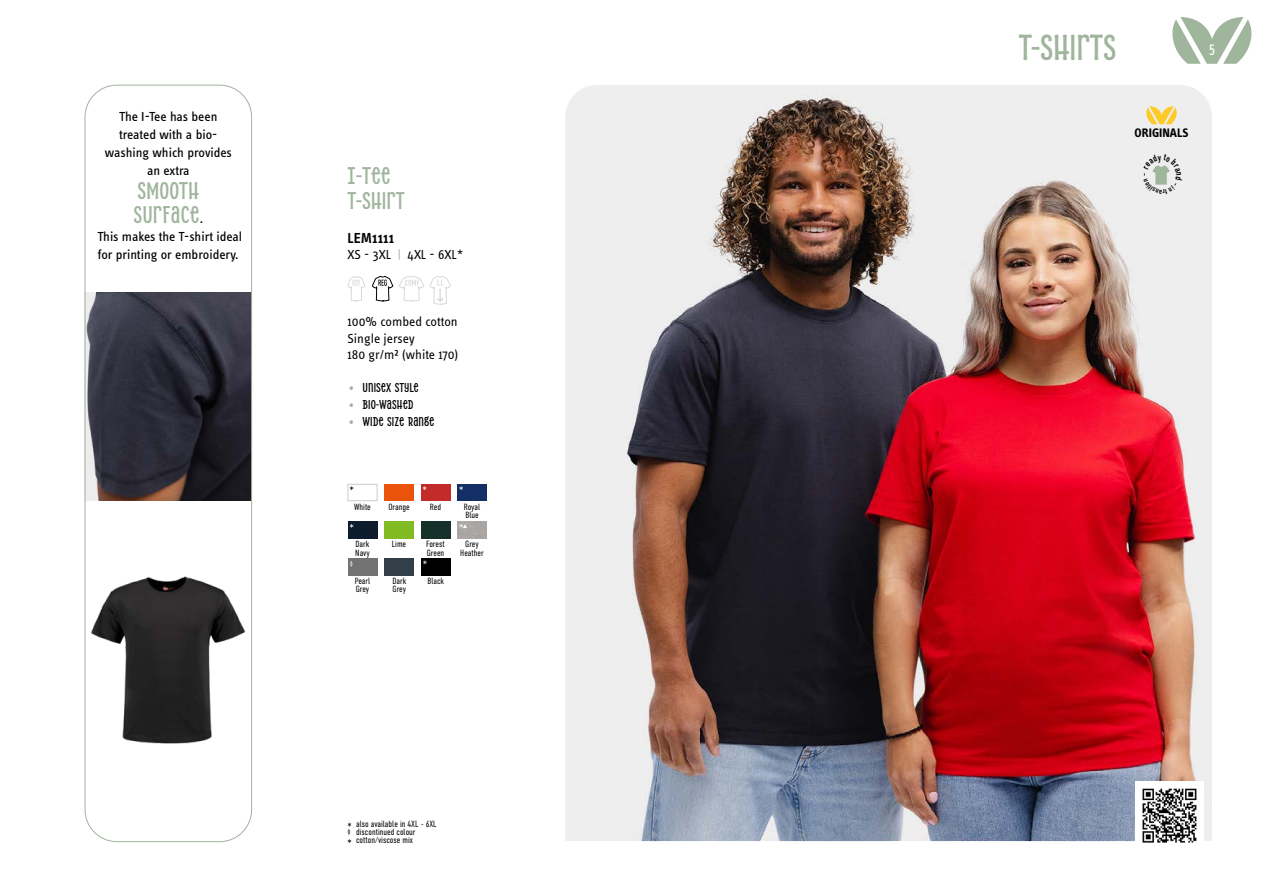
<style>
.page{position:relative;width:1263px;height:893px;background:#fff}
.page>*{position:absolute;margin:0;border:0;box-sizing:border-box;transform-origin:0 0}
.t1{font:700 36px "Alasassy Caps";color:#9fb59c}
.t2{font:700 24px/24px "Alasassy Caps";letter-spacing:.01em;color:#9fb59c}
.t3{font:600 15px "Info Text Pro";color:#000}
.t4{font:700 15px "Alasassy Caps";color:#fff}
.t5{font:13.5px/18px "Info Text Pro";color:#000;text-align:center}
.t6{font:13.5px/16.6px "Info Text Pro";color:#000}
.t7{font:700 12.75px "Alasassy Caps";letter-spacing:.005em;color:#000}
.t8{font:700 12.75px "Info Text Pro";color:#000}
.t9{font:300 9px/8.2px "DIN Condensed";color:#000}
.t10{font:300 9px "DIN Condensed";color:#fff}
.s1{font-family:"Info Text Pro";font-weight:400;font-size:13.5px;color:#000}
.s2{color:#9fb59c}
.s3{font-family:"PF Fuel Grime";font-weight:400;color:#9fb59c}
</style>
<div class="page">
<svg style="left:1172px;top:17px;width:80px;height:47px"></svg>
<img style="left:565px;top:85px;width:647px;height:756px">
<img style="left:87px;top:292px;width:163px;height:208px">
<div style="left:348px;top:522px;width:29px;height:17px;background:#0d1c2c"></div>
<div style="left:384px;top:522px;width:30px;height:17px;background:#80bb23"></div>
<div style="left:421px;top:522px;width:29px;height:17px;background:#15312a"></div>
<div style="left:348px;top:558px;width:29px;height:17px;background:#717271"></div>
<div style="left:421px;top:558px;width:30px;height:17px;background:#000"></div>
<div style="left:348px;top:484px;width:29px;height:17px;background:#fff;border:1px solid #cbcdcd"></div>
<div style="left:384px;top:484px;width:30px;height:17px;background:#ea540a"></div>
<div style="left:421px;top:484px;width:29px;height:17px;background:#c32b2b"></div>
<div style="left:457px;top:484px;width:30px;height:17px;background:#132f66"></div>
<div style="left:384px;top:558px;width:30px;height:17px;background:#323e48"></div>
<svg style="left:423px;top:560px;width:4px;height:4px"></svg>
<svg style="left:459px;top:486px;width:4px;height:4px"></svg>
<svg style="left:1146px;top:106px;width:31px;height:18px"></svg>
<img style="left:84px;top:561px;width:169px;height:198px">
<svg style="left:347px;top:276px;width:18px;height:26px"></svg>
<svg style="left:372px;top:275px;width:79px;height:30px"></svg>
<div style="left:1135px;top:781px;width:68px;height:68px;background:#fff"></div>
<img style="left:1142px;top:788px;width:55px;height:55px">
<svg style="left:459px;top:524px;width:8px;height:4px"></svg>
<svg style="left:1143px;top:154px;width:40px;height:40px;background:#e2e5e2"></svg>
<h3 class="t5" style="left:105px;top:107px;width:129px">The I-Tee has been treated with a bio&shy;washing which provides an extra</h3>
<h2 class="t2" style="left:133px;top:179px;width:71px">SMOOTH<br>SURFACE<span class="s1">.</span></h2>
<h3 class="t5" style="left:97px;top:227px;width:146px;text-align:left">This makes the T-shirt ideal for printing or embroidery.</h3>
<h2 class="t2" style="left:348px;top:164px;width:58px;line-height:25px">I-TEE<br>T-SHIRT</h2>
<h3 class="t3" style="left:348px;top:229px;width:48px">LEM1111</h3>
<h3 class="t6" style="left:348px;top:246px;width:117px">XS - 3XL <span class="s2">|</span> 4XL - 6XL*</h3>
<h3 class="t6" style="left:348px;top:313px;width:112px">100% combed cotton<br>Single jersey<br>180 gr/m² (white 170)</h3>
<h3 class="t7" style="left:348px;top:381px;width:73px"><span class="s3">•</span> UNISEX STYLE</h3>
<h3 class="t7" style="left:348px;top:398px;width:67px"><span class="s3">•</span> BIO-WASHED</h3>
<h3 class="t7" style="left:348px;top:415px;width:88px"><span class="s3">•</span> WIDE SIZE RANGE</h3>
<p class="t9" style="left:354px;top:503px;width:18px">White</p>
<p class="t9" style="left:388px;top:503px;width:23px">Orange</p>
<p class="t9" style="left:430px;top:503px;width:13px">Red</p>
<p class="t9" style="left:464px;top:503px;width:18px">Royal<br>Blue</p>
<p class="t9" style="left:392px;top:540px;width:16px">Lime</p>
<p class="t9" style="left:460px;top:540px;width:25px;text-align:center">Grey<br>Heather</p>
<p class="t9" style="left:392px;top:577px;width:15px">Dark<br>Grey</p>
<p class="t9" style="left:355px;top:540px;width:16px">Dark<br>Navy</p>
<p class="t9" style="left:426px;top:540px;width:20px">Forest<br>Green</p>
<p class="t9" style="left:355px;top:577px;width:17px">Pearl<br>Grey</p>
<p class="t9" style="left:427px;top:577px;width:18px">Black</p>
<p class="t10" style="left:350px;top:559px;width:5px">◊</p>
<p class="t9" style="left:356px;top:819px;width:82px">also available in 4XL - 6XL</p>
<p class="t9" style="left:348px;top:828px;width:69px">◊ discontinued colour</p>
<p class="t9" style="left:356px;top:836px;width:58px">cotton/viscose mix</p>
<h1 class="t1" style="left:1019px;top:28px;width:99px">T-SHIRTS</h1>
<h3 class="t4" style="left:1209px;top:42px;width:7px">5</h3>
<h3 class="t8" style="left:1135px;top:125px;width:55px">ORIGINALS</h3>
</div>
